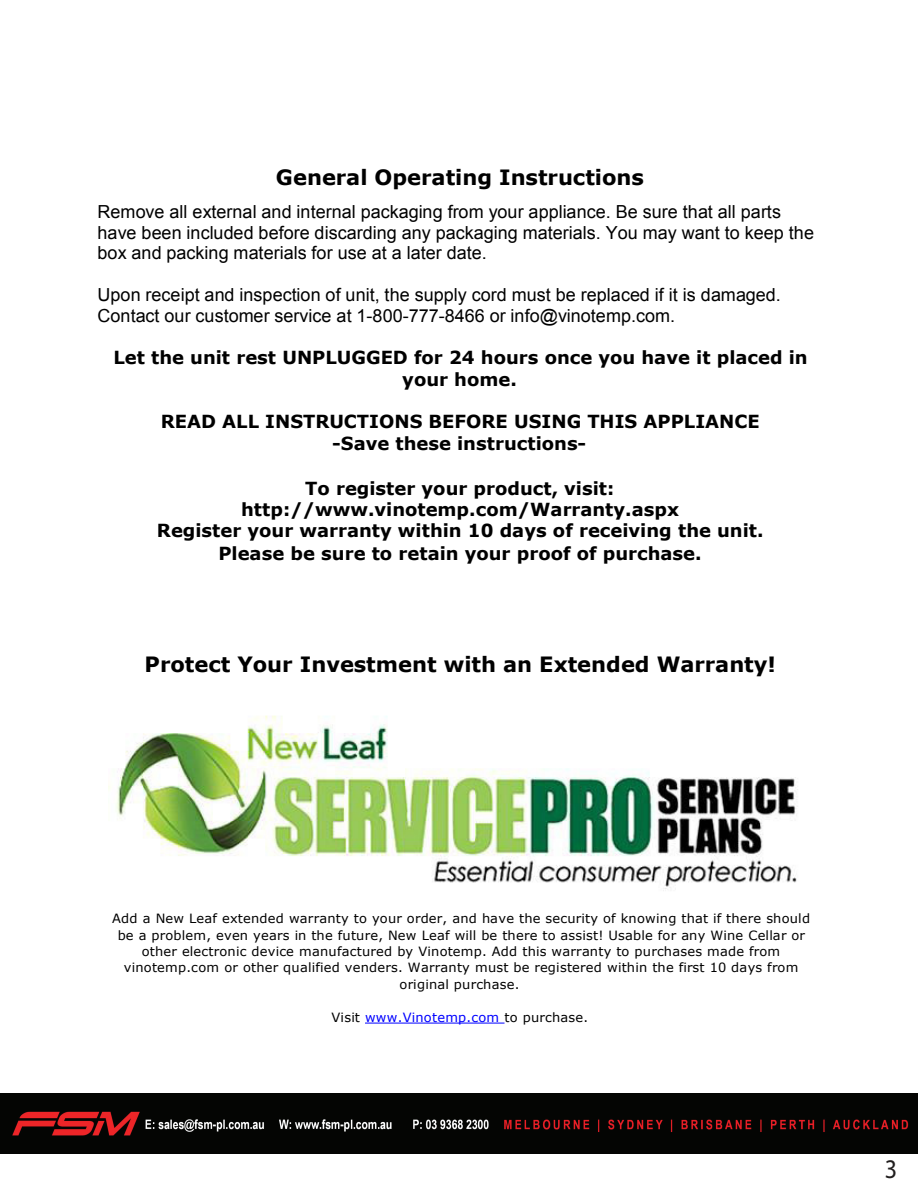
<style>
.page{position:relative;width:918px;height:1188px;background:#fff}
.page>*{position:absolute;margin:0;border:0;box-sizing:border-box;transform-origin:0 0}
.t1{font:27px "Myriad Pro";color:#211e1e;scale:.9 1}
.t2{font:700 21.15px "Verdana";color:#000}
.t3{font:18px/20.7px "Arial";color:#000}
.t4{font:700 18px/21.8px "Verdana";color:#000;text-align:center}
.t5{font:12.75px/16.4px "Verdana";letter-spacing:.015em;color:#010000;text-align:center}
.s1{color:#00f}
</style>
<div class="page">
<hr style="left:365px;top:1023px;width:140px;height:1px;background:#00f">
<img style="left:108px;top:715px;width:690px;height:176px">
<img style="left:0;top:1094px;width:918px;height:60px">
<h2 class="t2" style="left:276px;top:163px;width:370px">General Operating Instructions</h2>
<h3 class="t3" style="left:98px;top:202px;width:718px">Remove all external and internal packaging from your appliance. Be sure that all parts have been included before discarding any packaging materials. You may want to keep the box and packing materials for use at a later date.</h3>
<h3 class="t3" style="left:98px;top:284px;width:685px">Upon receipt and inspection of unit, the supply cord must be replaced if it is damaged.<br>Contact our customer service at 1-800-777-8466 or info@vinotemp.com.</h3>
<h3 class="t4" style="left:113px;top:347px;width:696px">Let the unit rest UNPLUGGED for 24 hours once you have it placed in your home.</h3>
<h3 class="t4" style="left:161px;top:411px;width:600px">READ ALL INSTRUCTIONS BEFORE USING THIS APPLIANCE -Save these instructions-</h3>
<h3 class="t4" style="left:157px;top:477px;width:608px">To register your product, visit: http://www.vinotemp.com/Warranty.aspx<br>Register your warranty within 10 days of receiving the unit.<br>Please be sure to retain your proof of purchase.</h3>
<h2 class="t2" style="left:145px;top:651px;width:633px">Protect Your Investment with an Extended Warranty!</h2>
<p class="t5" style="left:112px;top:911px;width:699px">Add a New Leaf extended warranty to your order, and have the security of knowing that if there should be a problem, even years in the future, New Leaf will be there to assist! Usable for any Wine Cellar or other electronic device manufactured by Vinotemp. Add this warranty to purchases made from vinotemp.com or other qualified venders. Warranty must be registered within the first 10 days from original purchase.</p>
<p class="t5" style="left:332px;top:1009px;width:258px">Visit <span class="s1">www.Vinotemp.com</span> to purchase.</p>
<h1 class="t1" style="left:885px;top:1152px;width:15px">3</h1>
</div>
